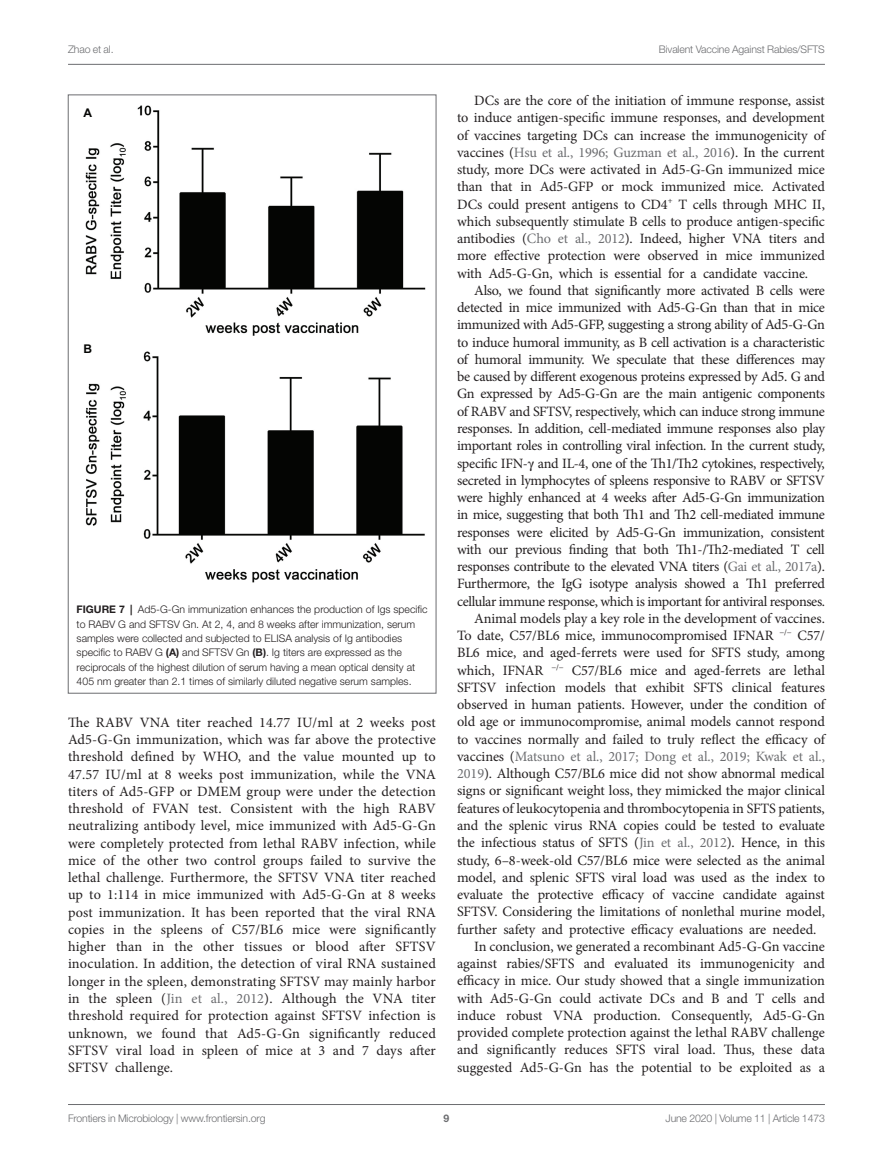
<style>
.page{position:relative;width:893px;height:1170px;background:#fff}
.page>*{position:absolute;margin:0;border:0;box-sizing:border-box;transform-origin:0 0}
.TEXT{font:14.25px/17.2px "Minion Pro";letter-spacing:-.005em;color:#231f20;text-align:justify}
.t1{font:700 12px "Arial";color:#040503}
.FIG_LEG{font:300 10.5px/14.2px "Helvetica Neue LT Std";color:#231f20}
.t2{font:300 10.5px "Helvetica Neue LT Std";letter-spacing:-.015em;color:#6c6d70}
.t3{font:700 10.5px "Helvetica Neue LT Std";color:#6c6d70}
.s1{font-weight:700}
.s2{color:#6c6d70}
.s3{font-family:"STIX General"}
</style>
<div class="page">
<hr style="left:68px;top:64px;width:757px;height:1px;background:#6c6d70">
<hr style="left:68px;top:1104px;width:757px;height:1px;background:#6c6d70">
<img style="left:85px;top:105px;width:341px;height:478px">
<p class="t2" style="left:68px;top:42px;width:47px">Zhao et al.</p>
<p class="t2" style="left:659px;top:42px;width:167px">Bivalent Vaccine Against Rabies/SFTS</p>
<p class="t1" style="left:83px;top:104px;width:10px">A</p>
<p class="t1" style="left:83px;top:340px;width:10px">B</p>
<p class="FIG_LEG" style="left:77px;top:602px;width:352px"><span class="s1">FIGURE 7 |</span> Ad5-G-Gn immunization enhances the production of Igs specific to RABV G and SFTSV Gn. At 2, 4, and 8 weeks after immunization, serum samples were collected and subjected to ELISA analysis of Ig antibodies specific to RABV G <span class="s1">(A)</span> and SFTSV Gn <span class="s1">(B)</span>. Ig titers are expressed as the reciprocals of the highest dilution of serum having a mean optical density at 405 nm greater than 2.1 times of similarly diluted negative serum samples.</p>
<p class="TEXT" style="left:68px;top:713px;width:369px">The RABV VNA titer reached 14.77 IU/ml at 2 weeks post Ad5-G-Gn immunization, which was far above the protective threshold defined by WHO, and the value mounted up to 47.57 IU/ml at 8 weeks post immunization, while the VNA titers of Ad5-GFP or DMEM group were under the detection threshold of FVAN test. Consistent with the high RABV neutralizing antibody level, mice immunized with Ad5-G-Gn were completely protected from lethal RABV infection, while mice of the other two control groups failed to survive the lethal challenge. Furthermore, the SFTSV VNA titer reached up to 1:114 in mice immunized with Ad5-G-Gn at 8 weeks post immunization. It has been reported that the viral RNA copies in the spleens of C57/BL6 mice were significantly higher than in the other tissues or blood after SFTSV inoculation. In addition, the detection of viral RNA sustained longer in the spleen, demonstrating SFTSV may mainly harbor in the spleen (<span class="s2">Jin et al., 2012</span>). Although the VNA titer threshold required for protection against SFTSV infection is unknown, we found that Ad5-G-Gn significantly reduced SFTSV viral load in spleen of mice at 3 and 7 days after SFTSV challenge.</p>
<p class="TEXT" style="left:457px;top:92px;width:369px;text-indent:17px">DCs are the core of the initiation of immune response, assist to induce antigen-specific immune responses, and development of vaccines targeting DCs can increase the immunogenicity of vaccines (<span class="s2">Hsu et al., 1996; Guzman et al., 2016</span>). In the current study, more DCs were activated in Ad5-G-Gn immunized mice than that in Ad5-GFP or mock immunized mice. Activated DCs could present antigens to CD4<sup>+</sup> T cells through MHC II, which subsequently stimulate B cells to produce antigen-specific antibodies (<span class="s2">Cho et al., 2012</span>). Indeed, higher VNA titers and more effective protection were observed in mice immunized with Ad5-G-Gn, which is essential for a candidate vaccine.</p>
<p class="TEXT" style="left:457px;top:282px;width:369px;text-indent:17px">Also, we found that significantly more activated B cells were detected in mice immunized with Ad5-G-Gn than that in mice immunized with Ad5-GFP, suggesting a strong ability of Ad5-G-Gn to induce humoral immunity, as B cell activation is a characteristic of humoral immunity. We speculate that these differences may be caused by different exogenous proteins expressed by Ad5. G and Gn expressed by Ad5-G-Gn are the main antigenic components of RABV and SFTSV, respectively, which can induce strong immune responses. In addition, cell-mediated immune responses also play important roles in controlling viral infection. In the current study, specific IFN-<span class="s3">γ</span> and IL-4, one of the Th1/Th2 cytokines, respectively, secreted in lymphocytes of spleens responsive to RABV or SFTSV were highly enhanced at 4 weeks after Ad5-G-Gn immunization in mice, suggesting that both Th1 and Th2 cell-mediated immune responses were elicited by Ad5-G-Gn immunization, consistent with our previous finding that both Th1-/Th2-mediated T cell responses contribute to the elevated VNA titers (<span class="s2">Gai et al., 2017a</span>).<br>Furthermore, the IgG isotype analysis showed a Th1 preferred cellular immune response, which is important for antiviral responses.</p>
<p class="TEXT" style="left:457px;top:609px;width:369px;text-indent:17px">Animal models play a key role in the development of vaccines.<br>To date, C57/BL6 mice, immunocompromised IFNAR <sup>−/−</sup> C57/ BL6 mice, and aged-ferrets were used for SFTS study, among which, IFNAR <sup>−/−</sup> C57/BL6 mice and aged-ferrets are lethal SFTSV infection models that exhibit SFTS clinical features observed in human patients. However, under the condition of old age or immunocompromise, animal models cannot respond to vaccines normally and failed to truly reflect the efficacy of vaccines (<span class="s2">Matsuno et al., 2017; Dong et al., 2019; Kwak et al., 2019</span>). Although C57/BL6 mice did not show abnormal medical signs or significant weight loss, they mimicked the major clinical features of leukocytopenia and thrombocytopenia in SFTS patients, and the splenic virus RNA copies could be tested to evaluate the infectious status of SFTS (<span class="s2">Jin et al., 2012</span>). Hence, in this study, 6–8-week-old C57/BL6 mice were selected as the animal model, and splenic SFTS viral load was used as the index to evaluate the protective efficacy of vaccine candidate against SFTSV. Considering the limitations of nonlethal murine model, further safety and protective efficacy evaluations are needed.</p>
<p class="TEXT" style="left:457px;top:937px;width:369px;text-indent:17px">In conclusion, we generated a recombinant Ad5-G-Gn vaccine against rabies/SFTS and evaluated its immunogenicity and efficacy in mice. Our study showed that a single immunization with Ad5-G-Gn could activate DCs and B and T cells and induce robust VNA production. Consequently, Ad5-G-Gn provided complete protection against the lethal RABV challenge and significantly reduces SFTS viral load. Thus, these data suggested Ad5-G-Gn has the potential to be exploited as a</p>
<p class="t2" style="left:68px;top:1111px;width:199px">Frontiers in Microbiology | www.frontiersin.org</p>
<p class="t3" style="left:444px;top:1111px;width:7px">9</p>
<p class="t2" style="left:666px;top:1111px;width:161px">June 2020 | Volume 11 | Article 1473</p>
</div>
